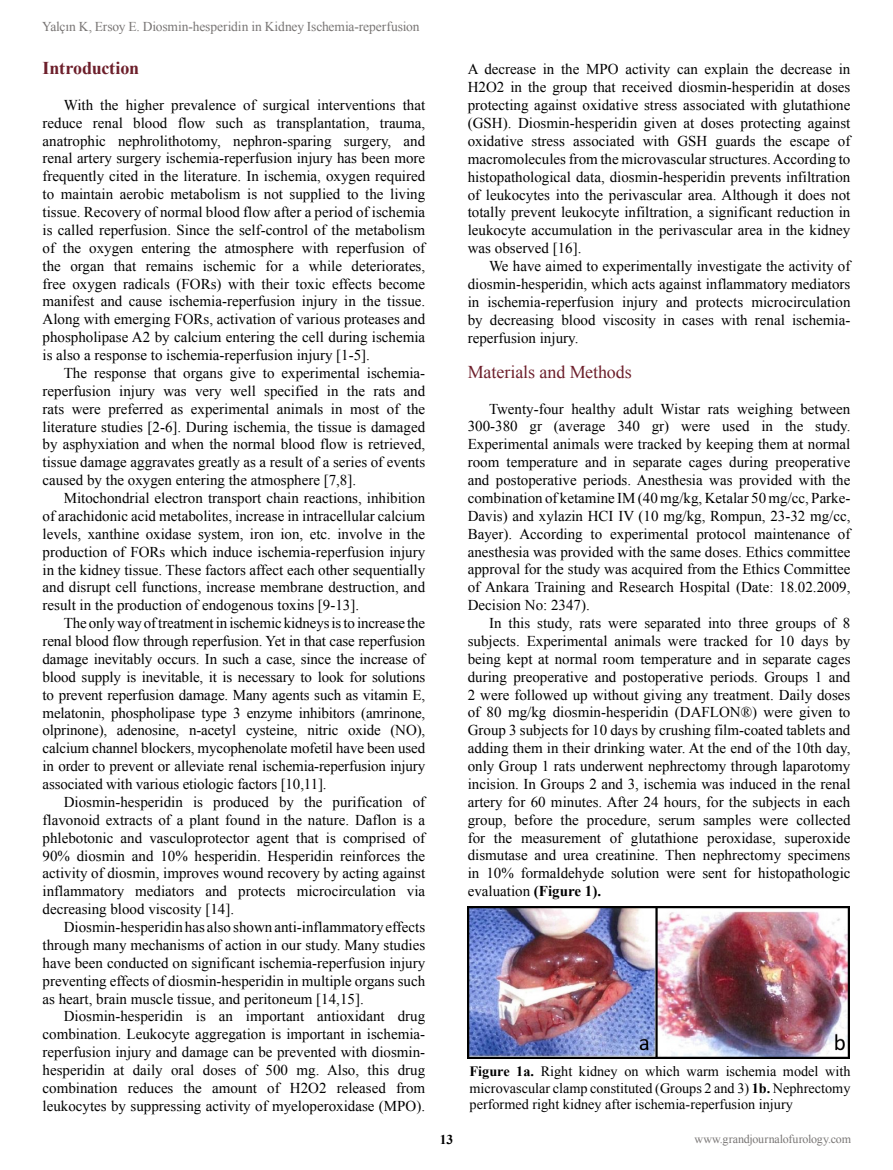
<style>
.page{position:relative;width:893px;height:1170px;background:#fff}
.page>*{position:absolute;margin:0;border:0;box-sizing:border-box;transform-origin:0 0}
.t1{font:18px "Times New Roman";letter-spacing:-.005em;color:#6d1f2b}
.t2{font:700 18px "Times New Roman";letter-spacing:-.01em;color:#6d1f2b}
.t3{font:15px/17.9px "Times New Roman";color:#000;text-align:justify}
.t4{font:14.25px/16.5px "Times New Roman";color:#000;text-align:justify}
.t5{font:13.5px "Times New Roman";letter-spacing:-.01em;color:#787574}
.t6{font:700 13.5px "Times New Roman";color:#000}
.t7{font:12px "Times New Roman";letter-spacing:-.01em;color:#787574}
.s1{font-weight:700}
</style>
<div class="page">
<img style="left:468px;top:906px;width:381px;height:152px">
<p class="t5" style="left:42px;top:17px;width:379px">Yalçın K, Ersoy E. Diosmin-hesperidin in Kidney Ischemia-reperfusion</p>
<p class="t2" style="left:43px;top:56px;width:98px">Introduction</p>
<p class="t3" style="left:43px;top:96px;width:384px;text-indent:21px">With the higher prevalence of surgical interventions that reduce renal blood flow such as transplantation, trauma, anatrophic nephrolithotomy, nephron-sparing surgery, and renal artery surgery ischemia-reperfusion injury has been more frequently cited in the literature. In ischemia, oxygen required to maintain aerobic metabolism is not supplied to the living tissue. Recovery of normal blood flow after a period of ischemia is called reperfusion. Since the self-control of the metabolism of the oxygen entering the atmosphere with reperfusion of the organ that remains ischemic for a while deteriorates, free oxygen radicals (FORs) with their toxic effects become manifest and cause ischemia-reperfusion injury in the tissue.<br>Along with emerging FORs, activation of various proteases and phospholipase A2 by calcium entering the cell during ischemia is also a response to ischemia-reperfusion injury [1-5].</p>
<p class="t3" style="left:43px;top:364px;width:384px;text-indent:21px">The response that organs give to experimental ischemia&shy;reperfusion injury was very well specified in the rats and rats were preferred as experimental animals in most of the literature studies [2-6]. During ischemia, the tissue is damaged by asphyxiation and when the normal blood flow is retrieved, tissue damage aggravates greatly as a result of a series of events caused by the oxygen entering the atmosphere [7,8].</p>
<p class="t3" style="left:43px;top:489px;width:384px;text-indent:21px">Mitochondrial electron transport chain reactions, inhibition of arachidonic acid metabolites, increase in intracellular calcium levels, xanthine oxidase system, iron ion, etc. involve in the production of FORs which induce ischemia-reperfusion injury in the kidney tissue. These factors affect each other sequentially and disrupt cell functions, increase membrane destruction, and result in the production of endogenous toxins [9-13].</p>
<p class="t3" style="left:43px;top:614px;width:384px;text-indent:21px">The only way of treatment in ischemic kidneys is to increase the renal blood flow through reperfusion. Yet in that case reperfusion damage inevitably occurs. In such a case, since the increase of blood supply is inevitable, it is necessary to look for solutions to prevent reperfusion damage. Many agents such as vitamin E, melatonin, phospholipase type 3 enzyme inhibitors (amrinone, olprinone), adenosine, n-acetyl cysteine, nitric oxide (NO), calcium channel blockers, mycophenolate mofetil have been used in order to prevent or alleviate renal ischemia-reperfusion injury associated with various etiologic factors [10,11].</p>
<p class="t3" style="left:43px;top:792px;width:384px;text-indent:21px">Diosmin-hesperidin is produced by the purification of flavonoid extracts of a plant found in the nature. Daflon is a phlebotonic and vasculoprotector agent that is comprised of 90% diosmin and 10% hesperidin. Hesperidin reinforces the activity of diosmin, improves wound recovery by acting against inflammatory mediators and protects microcirculation via decreasing blood viscosity [14].</p>
<p class="t3" style="left:43px;top:917px;width:384px;text-indent:21px">Diosmin-hesperidin has also shown anti-inflammatory effects through many mechanisms of action in our study. Many studies have been conducted on significant ischemia-reperfusion injury preventing effects of diosmin-hesperidin in multiple organs such as heart, brain muscle tissue, and peritoneum [14,15].</p>
<p class="t3" style="left:43px;top:1007px;width:384px;text-indent:21px">Diosmin-hesperidin is an important antioxidant drug combination. Leukocyte aggregation is important in ischemia&shy;reperfusion injury and damage can be prevented with diosmin&shy;hesperidin at daily oral doses of 500 mg. Also, this drug combination reduces the amount of H2O2 released from leukocytes by suppressing activity of myeloperoxidase (MPO).</p>
<p class="t3" style="left:468px;top:60px;width:384px">A decrease in the MPO activity can explain the decrease in H2O2 in the group that received diosmin-hesperidin at doses protecting against oxidative stress associated with glutathione (GSH). Diosmin-hesperidin given at doses protecting against oxidative stress associated with GSH guards the escape of macromolecules from the microvascular structures. According to histopathological data, diosmin-hesperidin prevents infiltration of leukocytes into the perivascular area. Although it does not totally prevent leukocyte infiltration, a significant reduction in leukocyte accumulation in the perivascular area in the kidney was observed [16].</p>
<p class="t3" style="left:468px;top:257px;width:384px;text-indent:21px">We have aimed to experimentally investigate the activity of diosmin-hesperidin, which acts against inflammatory mediators in ischemia-reperfusion injury and protects microcirculation by decreasing blood viscosity in cases with renal ischemia&shy;reperfusion injury.</p>
<p class="t1" style="left:468px;top:359px;width:166px">Materials and Methods</p>
<p class="t3" style="left:468px;top:399px;width:384px;text-indent:21px">Twenty-four healthy adult Wistar rats weighing between 300-380 gr (average 340 gr) were used in the study.<br>Experimental animals were tracked by keeping them at normal room temperature and in separate cages during preoperative and postoperative periods. Anesthesia was provided with the combination of ketamine IM (40 mg/kg, Ketalar 50 mg/cc, Parke-Davis) and xylazin HCI IV (10 mg/kg, Rompun, 23-32 mg/cc, Bayer). According to experimental protocol maintenance of anesthesia was provided with the same doses. Ethics committee approval for the study was acquired from the Ethics Committee of Ankara Training and Research Hospital (Date: 18.02.2009, Decision No: 2347).</p>
<p class="t3" style="left:468px;top:613px;width:384px;text-indent:21px">In this study, rats were separated into three groups of 8 subjects. Experimental animals were tracked for 10 days by being kept at normal room temperature and in separate cages during preoperative and postoperative periods. Groups 1 and 2 were followed up without giving any treatment. Daily doses of 80 mg/kg diosmin-hesperidin (DAFLON®) were given to Group 3 subjects for 10 days by crushing film-coated tablets and adding them in their drinking water. At the end of the 10th day, only Group 1 rats underwent nephrectomy through laparotomy incision. In Groups 2 and 3, ischemia was induced in the renal artery for 60 minutes. After 24 hours, for the subjects in each group, before the procedure, serum samples were collected for the measurement of glutathione peroxidase, superoxide dismutase and urea creatinine. Then nephrectomy specimens in 10% formaldehyde solution were sent for histopathologic evaluation <span class="s1">(Figure 1).</span></p>
<p class="t4" style="left:470px;top:1063px;width:382px"><span class="s1">Figure 1a.</span> Right kidney on which warm ischemia model with microvascular clamp constituted (Groups 2 and 3) <span class="s1">1b.</span> Nephrectomy performed right kidney after ischemia-reperfusion injury</p>
<p class="t6" style="left:440px;top:1129px;width:15px">13</p>
<p class="t7" style="left:695px;top:1130px;width:158px">www.grandjournalofurology.com</p>
</div>
